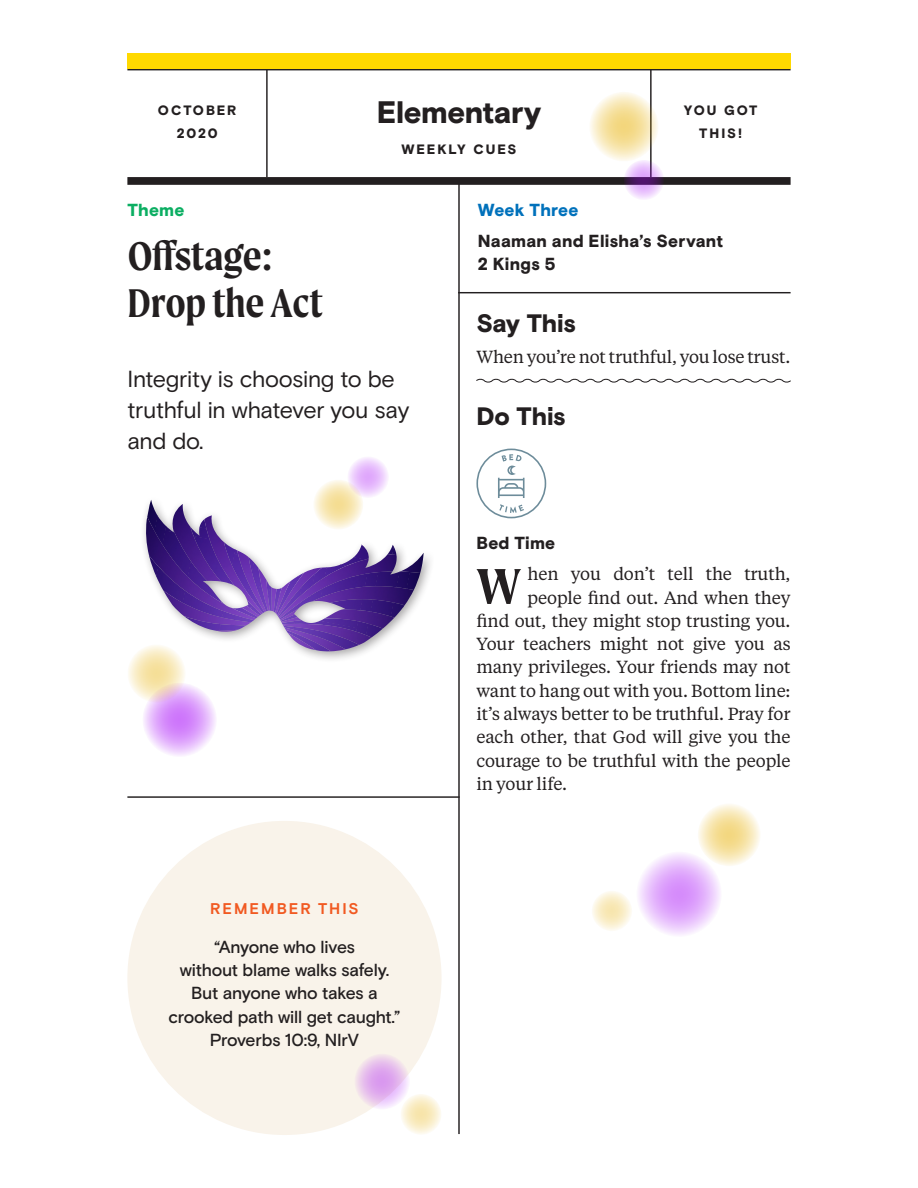
<style>
.page{position:relative;width:918px;height:1188px;background:#fff}
.page>*{position:absolute;margin:0;border:0;box-sizing:border-box;transform-origin:0 0}
.t1{font:600 53.25px "Moret";color:#231f20}
.t2{font:600 42.6px/46.5px "Moret";color:#231f20}
.t3{font:900 31.05px "Basis Grotesque";letter-spacing:-.015em;color:#231f20}
.t4{font:900 25.2px "Basis Grotesque";letter-spacing:-.005em;color:#231f20}
.t5{font:23.25px/31px "Basis Grotesque";letter-spacing:-.01em;color:#231f20}
.t6{font:17.4px "Tiempos Text";letter-spacing:-.01em;color:#231f20}
.t7{font:500 17.4px/23.2px "Basis Grotesque";letter-spacing:-.015em;color:#231f20;text-align:center}
.t8{font:900 17.4px/23.2px "Basis Grotesque";letter-spacing:.015em;color:#231f20}
.t9{font:900 17.4px "Basis Grotesque";letter-spacing:.01em;color:#0071bb}
.t10{font:900 17.4px "Basis Grotesque";letter-spacing:.015em;color:#0bae62}
.t11{font:700 15.45px "Basis Grotesque";letter-spacing:.13em;color:#f15921}
.t12{font:900 13.5px/23.2px "Basis Grotesque";letter-spacing:.135em;color:#231f20;text-align:center}
</style>
<div class="page">
<hr style="left:458px;top:292px;width:333px;height:1px;background:#231f20">
<svg style="left:476px;top:378px;width:315px;height:5px"></svg>
<svg style="left:476px;top:449px;width:70px;height:69px"></svg>
<hr style="left:266px;top:68px;width:2px;height:109px;background:#231f20">
<hr style="left:650px;top:68px;width:2px;height:109px;background:#231f20">
<hr style="left:127px;top:68px;width:664px;height:2px;background:#231f20">
<hr style="left:458px;top:184px;width:2px;height:950px;background:#231f20">
<div style="left:127px;top:177px;width:664px;height:8px;background:#231f20"></div>
<div style="left:127px;top:53px;width:664px;height:15px;background:#ffd900"></div>
<hr style="left:127px;top:796px;width:333px;height:2px;background:#231f20">
<div style="left:127px;top:821px;width:315px;height:314px;background:#f9f3ea;border-radius:50%"></div>
<svg style="left:354px;top:1054px;width:56px;height:56px;background:#e9c6ef"></svg>
<svg style="left:624px;top:160px;width:40px;height:40px"></svg>
<svg style="left:636px;top:851px;width:86px;height:86px;background:#e9c5fc"></svg>
<svg style="left:400px;top:1094px;width:42px;height:41px"></svg>
<svg style="left:592px;top:891px;width:40px;height:40px"></svg>
<svg style="left:698px;top:803px;width:63px;height:63px;background:#f8eabd"></svg>
<svg style="left:589px;top:92px;width:70px;height:69px;background:#f5e6b8"></svg>
<svg style="left:347px;top:456px;width:42px;height:42px"></svg>
<svg style="left:142px;top:683px;width:75px;height:74px;background:#e4b5fc"></svg>
<svg style="left:313px;top:480px;width:50px;height:50px"></svg>
<svg style="left:127px;top:644px;width:59px;height:59px;background:#f6e5c7"></svg>
<div style="left:140px;top:495px;width:295px;height:168px;background:#231f20;opacity:.4"></div>
<img style="left:183px;top:625px;width:36px;height:6px">
<img style="left:219px;top:620px;width:37px;height:11px">
<img style="left:253px;top:612px;width:17px;height:9px">
<img style="left:276px;top:576px;width:7px;height:59px">
<img style="left:353px;top:637px;width:25px;height:10px">
<img style="left:265px;top:586px;width:10px;height:27px">
<img style="left:372px;top:621px;width:28px;height:16px">
<img style="left:158px;top:515px;width:8px;height:2px">
<img style="left:147px;top:500px;width:11px;height:17px">
<img style="left:362px;top:545px;width:7px;height:8px">
<svg style="left:387px;top:545px;width:9px;height:8px"></svg>
<img style="left:256px;top:550px;width:10px;height:62px">
<img style="left:258px;top:568px;width:12px;height:43px">
<img style="left:272px;top:588px;width:3px;height:24px">
<img style="left:275px;top:581px;width:2px;height:33px">
<img style="left:277px;top:544px;width:85px;height:72px">
<img style="left:279px;top:553px;width:145px;height:66px">
<img style="left:280px;top:586px;width:134px;height:35px">
<img style="left:281px;top:610px;width:113px;height:19px">
<img style="left:283px;top:624px;width:89px;height:21px">
<img style="left:284px;top:627px;width:62px;height:24px">
<img style="left:288px;top:633px;width:28px;height:17px">
<img style="left:217px;top:630px;width:21px;height:2px">
<img style="left:163px;top:620px;width:88px;height:5px">
<img style="left:145px;top:517px;width:111px;height:103px">
<img style="left:172px;top:504px;width:72px;height:103px">
<svg style="left:199px;top:515px;width:13px;height:14px"></svg>
<h3 class="t3" style="left:377px;top:94px;width:166px">Elementary</h3>
<p class="t12" style="left:401px;top:138px;width:117px">WEEKLY CUES</p>
<p class="t12" style="left:158px;top:99px;width:80px">OCTOBER<br>2020</p>
<p class="t12" style="left:684px;top:99px;width:75px">YOU GOT<br>THIS!</p>
<p class="t10" style="left:127px;top:200px;width:59px">Theme</p>
<h2 class="t2" style="left:127px;top:232px;width:197px">Offstage:<br>Drop the Act</h2>
<h3 class="t5" style="left:127px;top:363px;width:284px">Integrity is choosing to be truthful in whatever you say and do.</h3>
<p class="t11" style="left:210px;top:900px;width:150px">REMEMBER THIS</p>
<p class="t7" style="left:169px;top:936px;width:233px">“Anyone who lives<br>without blame walks safely.<br>But anyone who takes a crooked path will get caught.”<br>Proverbs 10:9, NIrV</p>
<p class="t9" style="left:478px;top:200px;width:102px">Week Three</p>
<p class="t8" style="left:478px;top:230px;width:247px">Naaman and Elisha’s Servant<br>2 Kings 5</p>
<h3 class="t4" style="left:476px;top:309px;width:101px">Say This</h3>
<p class="t6" style="left:476px;top:345px;width:315px">When you’re not truthful, you lose trust.</p>
<h3 class="t4" style="left:476px;top:402px;width:91px">Do This</h3>
<p class="t8" style="left:476px;top:533px;width:80px">Bed Time</p>
<h1 class="t1" style="left:476px;top:556px;width:46px">W</h1>
<p class="t6" style="left:528px;top:563px;width:264px">hen you don’t tell the truth,</p>
<p class="t6" style="left:528px;top:586px;width:265px">people find out. And when they</p>
<p class="t6" style="left:476px;top:609px;width:316px">find out, they might stop trusting you.</p>
<p class="t6" style="left:476px;top:632px;width:316px">Your teachers might not give you as</p>
<p class="t6" style="left:476px;top:656px;width:316px">many privileges. Your friends may not</p>
<p class="t6" style="left:476px;top:679px;width:316px">want to hang out with you. Bottom line:</p>
<p class="t6" style="left:476px;top:702px;width:316px">it’s always better to be truthful. Pray for</p>
<p class="t6" style="left:476px;top:725px;width:316px">each other, that God will give you the</p>
<p class="t6" style="left:476px;top:749px;width:316px">courage to be truthful with the people</p>
<p class="t6" style="left:476px;top:772px;width:92px">in your life.</p>
</div>
